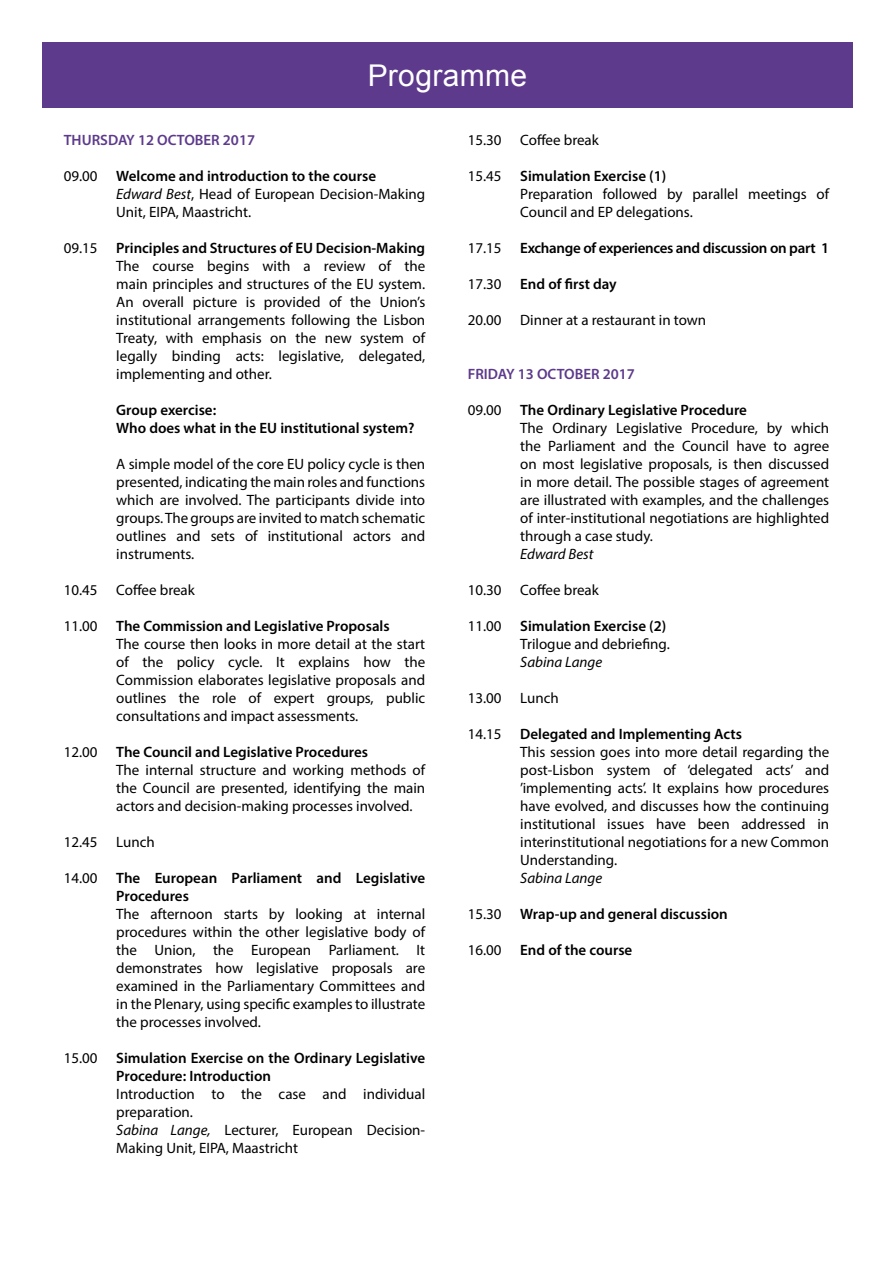
<style>
.page{position:relative;width:893px;height:1263px;background:#fff}
.page>*{position:absolute;margin:0;border:0;box-sizing:border-box;transform-origin:0 0}
.t1{font:30px "Arial";letter-spacing:.01em;color:#fff}
.t2{font:15px/18px "Myriad Pro";color:#000}
.t3{font:600 15px/18px "Myriad Pro";color:#000}
.t4{font:600 15px "Myriad Pro";letter-spacing:-.02em;color:#000}
.t5{font:600 15px "Myriad Pro";color:#5d3a8c}
.t6{font:italic 15px "Myriad Pro";color:#000}
.s1{font-weight:600}
.s2{font-style:italic}
.s3{font-weight:400}
</style>
<div class="page">
<div style="left:43px;top:43px;width:810px;height:65px;background:#5d3a8c"></div>
<h1 class="t1" style="left:368px;top:56px;width:161px">Programme</h1>
<p class="t5" style="left:64px;top:131px;width:193px">THURSDAY 12 OCTOBER 2017</p>
<p class="t2" style="left:116px;top:167px;width:310px;text-indent:-52px">09.00 <span class="s1">Welcome and introduction to the course<br></span><span class="s2">Edward Best</span>, Head of European Decision-Making<br>Unit, EIPA, Maastricht.</p>
<p class="t2" style="left:116px;top:239px;width:310px;text-align:justify;text-indent:-52px">09.15 <span class="s1">Principles and Structures of EU Decision-Making </span>The course begins with a review of the main principles and structures of the EU system.<br>An overall picture is provided of the Union’s institutional arrangements following the Lisbon Treaty, with emphasis on the new system of legally binding acts: legislative, delegated, implementing and other.</p>
<p class="t3" style="left:116px;top:401px;width:300px">Group exercise:<br>Who does what in the EU institutional system?</p>
<p class="t2" style="left:116px;top:455px;width:310px;text-align:justify">A simple model of the core EU policy cycle is then presented, indicating the main roles and functions which are involved. The participants divide into groups. The groups are invited to match schematic outlines and sets of institutional actors and instruments.</p>
<p class="t2" style="left:64px;top:581px;width:133px">10.45 Coffee break</p>
<p class="t2" style="left:116px;top:617px;width:310px;text-indent:-52px">11.00 <span class="s1">The Commission and Legislative Proposals<br></span>The course then looks in more detail at the start of the policy cycle. It explains how the Commission elaborates legislative proposals and outlines the role of expert groups, public consultations and impact assessments.</p>
<p class="t2" style="left:116px;top:743px;width:310px;text-indent:-52px">12.00 <span class="s1">The Council and Legislative Procedures<br></span>The internal structure and working methods of the Council are presented, identifying the main actors and decision-making processes involved.</p>
<p class="t2" style="left:64px;top:833px;width:92px">12.45 Lunch</p>
<p class="t3" style="left:116px;top:869px;width:310px;text-indent:-52px"><span class="s3">14.00</span> The European Parliament and Legislative<br>Procedures</p>
<p class="t2" style="left:116px;top:905px;width:310px;text-align:justify">The afternoon starts by looking at internal procedures within the other legislative body of the Union, the European Parliament. It demonstrates how legislative proposals are examined in the Parliamentary Committees and in the Plenary, using specific examples to illustrate the processes involved.</p>
<p class="t3" style="left:116px;top:1049px;width:310px;text-indent:-52px"><span class="s3">15.00</span> Simulation Exercise on the Ordinary Legislative<br>Procedure: Introduction</p>
<p class="t2" style="left:116px;top:1085px;width:310px">Introduction to the case and individual preparation.<br><span class="s2">Sabina Lange,</span> Lecturer, European Decision-<br>Making Unit, EIPA, Maastricht</p>
<p class="t2" style="left:468px;top:131px;width:133px">15.30 Coffee break</p>
<p class="t2" style="left:520px;top:167px;width:310px;text-indent:-52px">15.45 <span class="s1">Simulation Exercise (1)<br></span>Preparation followed by parallel meetings of<br>Council and EP delegations.</p>
<p class="t4" style="left:468px;top:239px;width:363px"><span class="s3">17.15</span> Exchange of experiences and discussion on part 1</p>
<p class="t3" style="left:468px;top:275px;width:151px"><span class="s3">17.30</span> End of first day</p>
<p class="t2" style="left:468px;top:311px;width:240px">20.00 Dinner at a restaurant in town</p>
<p class="t5" style="left:468px;top:365px;width:169px">FRIDAY 13 OCTOBER 2017</p>
<p class="t2" style="left:520px;top:401px;width:310px;text-indent:-52px">09.00 <span class="s1">The Ordinary Legislative Procedure<br></span>The Ordinary Legislative Procedure, by which the Parliament and the Council have to agree on most legislative proposals, is then discussed in more detail. The possible stages of agreement are illustrated with examples, and the challenges of inter-institutional negotiations are highlighted through a case study.</p>
<p class="t6" style="left:520px;top:545px;width:75px">Edward Best</p>
<p class="t2" style="left:468px;top:581px;width:133px">10.30 Coffee break</p>
<p class="t2" style="left:468px;top:617px;width:204px;text-align:right">11.00 <span class="s1">Simulation Exercise (2)<br></span>Trilogue and debriefing.</p>
<p class="t6" style="left:520px;top:653px;width:83px">Sabina Lange</p>
<p class="t2" style="left:468px;top:689px;width:92px">13.00 Lunch</p>
<p class="t2" style="left:520px;top:725px;width:310px;text-indent:-52px">14.15 <span class="s1">Delegated and Implementing Acts<br></span>This session goes into more detail regarding the post-Lisbon system of ‘delegated acts’ and ’implementing acts’. It explains how procedures have evolved, and discusses how the continuing institutional issues have been addressed in interinstitutional negotiations for a new Common Understanding.</p>
<p class="t6" style="left:520px;top:869px;width:83px">Sabina Lange</p>
<p class="t3" style="left:468px;top:905px;width:262px"><span class="s3">15.30</span> Wrap-up and general discussion</p>
<p class="t3" style="left:468px;top:941px;width:166px"><span class="s3">16.00</span> End of the course</p>
</div>
